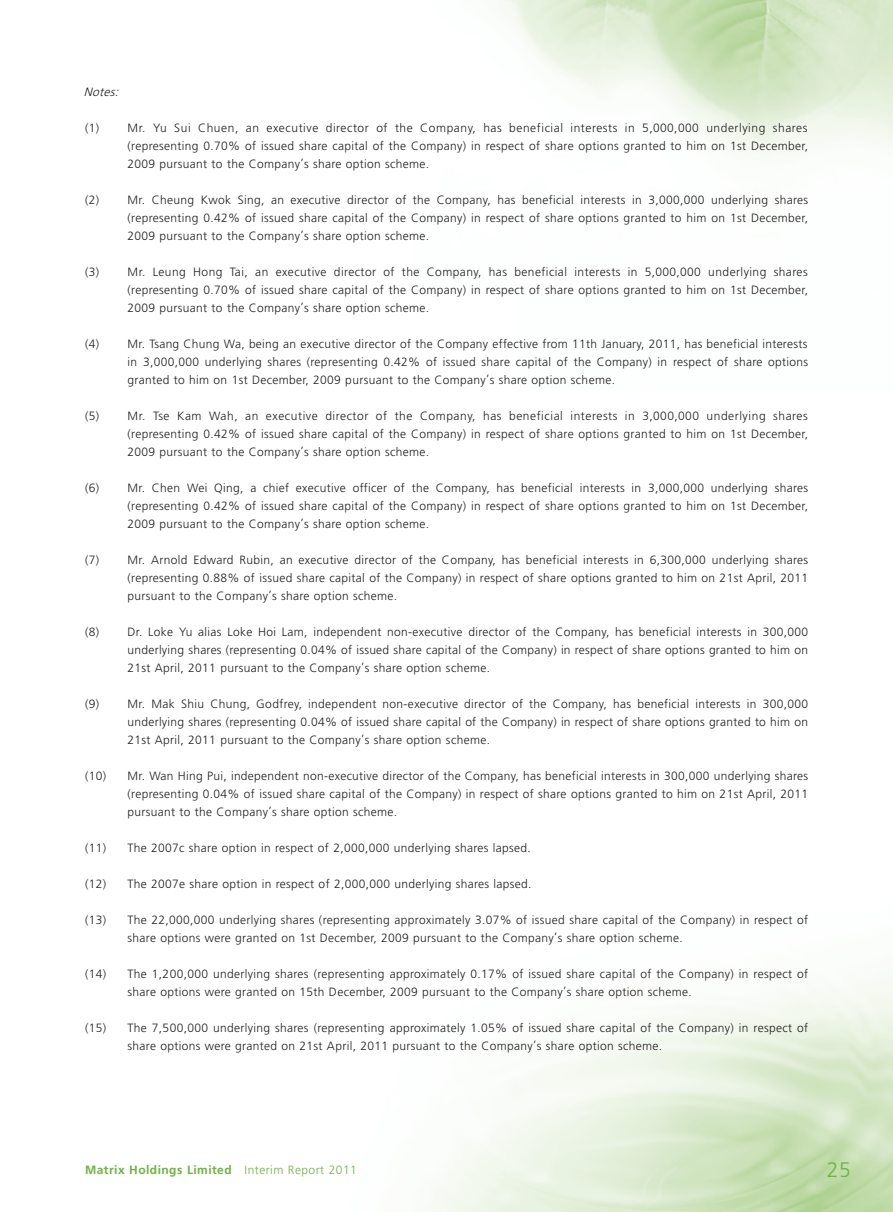
<style>
.page{position:relative;width:893px;height:1212px;background:#fff}
.page>*{position:absolute;margin:0;border:0;box-sizing:border-box;transform-origin:0 0}
.t1{font:300 21px "Frutiger LT Std";color:#6cb43f}
.Notes{font:300 12px/18px "Frutiger LT Std";letter-spacing:.03em;color:#231f20;text-align:justify}
.t2{font:700 12px "Frutiger LT Std";letter-spacing:.04em;color:#6cb43f}
.Notes-2{font:italic 300 12px "Frutiger LT Std";color:#231f20}
.s1{font-weight:300}
</style>
<div class="page">
<p class="Notes-2" style="left:84px;top:85px;width:40px">Notes:</p>
<p class="Notes" style="left:128px;top:119px;width:682px;text-indent:-43px">(1) Mr. Yu Sui Chuen, an executive director of the Company, has beneficial interests in 5,000,000 underlying shares (representing 0.70% of issued share capital of the Company) in respect of share options granted to him on 1st December, 2009 pursuant to the Company’s share option scheme.</p>
<p class="Notes" style="left:128px;top:191px;width:682px;text-indent:-43px">(2) Mr. Cheung Kwok Sing, an executive director of the Company, has beneficial interests in 3,000,000 underlying shares (representing 0.42% of issued share capital of the Company) in respect of share options granted to him on 1st December, 2009 pursuant to the Company’s share option scheme.</p>
<p class="Notes" style="left:128px;top:263px;width:682px;text-indent:-43px">(3) Mr. Leung Hong Tai, an executive director of the Company, has beneficial interests in 5,000,000 underlying shares (representing 0.70% of issued share capital of the Company) in respect of share options granted to him on 1st December, 2009 pursuant to the Company’s share option scheme.</p>
<p class="Notes" style="left:128px;top:335px;width:682px;text-indent:-43px">(4) Mr. Tsang Chung Wa, being an executive director of the Company effective from 11th January, 2011, has beneficial interests in 3,000,000 underlying shares (representing 0.42% of issued share capital of the Company) in respect of share options granted to him on 1st December, 2009 pursuant to the Company’s share option scheme.</p>
<p class="Notes" style="left:128px;top:407px;width:682px;text-indent:-43px">(5) Mr. Tse Kam Wah, an executive director of the Company, has beneficial interests in 3,000,000 underlying shares (representing 0.42% of issued share capital of the Company) in respect of share options granted to him on 1st December, 2009 pursuant to the Company’s share option scheme.</p>
<p class="Notes" style="left:128px;top:479px;width:682px;text-indent:-43px">(6) Mr. Chen Wei Qing, a chief executive officer of the Company, has beneficial interests in 3,000,000 underlying shares (representing 0.42% of issued share capital of the Company) in respect of share options granted to him on 1st December, 2009 pursuant to the Company’s share option scheme.</p>
<p class="Notes" style="left:128px;top:551px;width:682px;text-indent:-43px">(7) Mr. Arnold Edward Rubin, an executive director of the Company, has beneficial interests in 6,300,000 underlying shares (representing 0.88% of issued share capital of the Company) in respect of share options granted to him on 21st April, 2011 pursuant to the Company’s share option scheme.</p>
<p class="Notes" style="left:128px;top:623px;width:682px;text-indent:-43px">(8) Dr. Loke Yu alias Loke Hoi Lam, independent non-executive director of the Company, has beneficial interests in 300,000 underlying shares (representing 0.04% of issued share capital of the Company) in respect of share options granted to him on 21st April, 2011 pursuant to the Company’s share option scheme.</p>
<p class="Notes" style="left:128px;top:695px;width:682px;text-indent:-43px">(9) Mr. Mak Shiu Chung, Godfrey, independent non-executive director of the Company, has beneficial interests in 300,000 underlying shares (representing 0.04% of issued share capital of the Company) in respect of share options granted to him on 21st April, 2011 pursuant to the Company’s share option scheme.</p>
<p class="Notes" style="left:128px;top:767px;width:682px;text-indent:-43px">(10) Mr. Wan Hing Pui, independent non-executive director of the Company, has beneficial interests in 300,000 underlying shares (representing 0.04% of issued share capital of the Company) in respect of share options granted to him on 21st April, 2011 pursuant to the Company’s share option scheme.</p>
<p class="Notes" style="left:85px;top:839px;width:447px">(11) The 2007c share option in respect of 2,000,000 underlying shares lapsed.</p>
<p class="Notes" style="left:85px;top:875px;width:448px">(12) The 2007e share option in respect of 2,000,000 underlying shares lapsed.</p>
<p class="Notes" style="left:128px;top:911px;width:682px;text-indent:-43px">(13) The 22,000,000 underlying shares (representing approximately 3.07% of issued share capital of the Company) in respect of share options were granted on 1st December, 2009 pursuant to the Company’s share option scheme.</p>
<p class="Notes" style="left:128px;top:965px;width:682px;text-indent:-43px">(14) The 1,200,000 underlying shares (representing approximately 0.17% of issued share capital of the Company) in respect of share options were granted on 15th December, 2009 pursuant to the Company’s share option scheme.</p>
<p class="Notes" style="left:128px;top:1019px;width:682px;text-indent:-43px">(15) The 7,500,000 underlying shares (representing approximately 1.05% of issued share capital of the Company) in respect of share options were granted on 21st April, 2011 pursuant to the Company’s share option scheme.</p>
<p class="t2" style="left:85px;top:1162px;width:273px">Matrix Holdings Limited <span class="s1">Interim Report 2011</span></p>
<h1 class="t1" style="left:827px;top:1158px;width:25px">25</h1>
</div>
